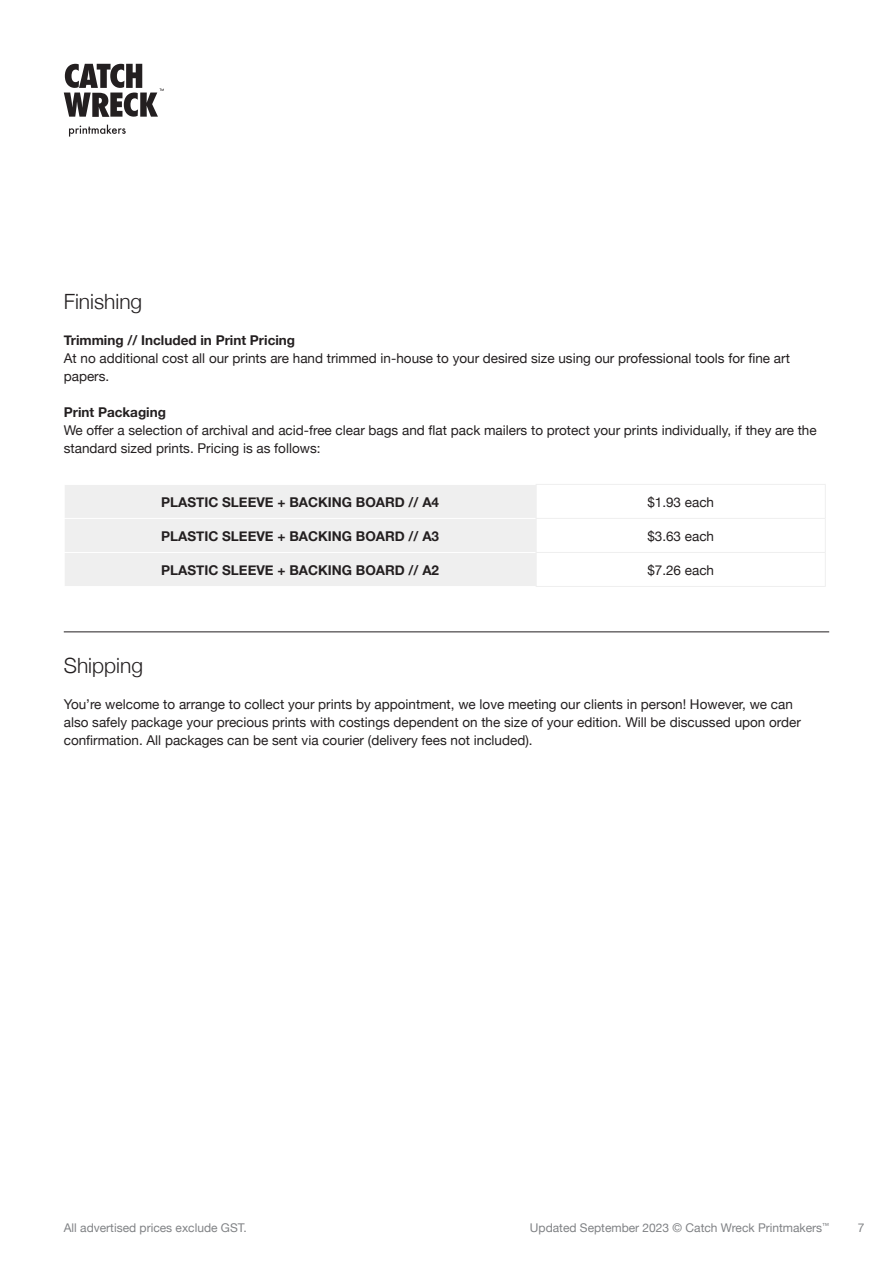
<style>
.page{position:relative;width:893px;height:1263px;background:#fff}
.page>*{position:absolute;margin:0;border:0;box-sizing:border-box;transform-origin:0 0}
.t1{font:300 21px "Helvetica Neue";color:#231f20}
.t2{font:13.5px/18px "Helvetica Neue";color:#231f20}
.t3{font:700 13.5px "Helvetica Neue";color:#231f20}
.t4{font:12px "Helvetica Neue";color:#808285}
</style>
<div class="page">
<svg style="left:69px;top:125px;width:57px;height:12px"></svg>
<svg style="left:64px;top:64px;width:100px;height:53px"></svg>
<hr style="left:64px;top:631px;width:765px;height:1px;background:#231f20">
<div style="left:65px;top:485px;width:471px;height:101px;background:#efefef"></div>
<hr style="left:64px;top:518px;width:472px;height:1px;background:#fff">
<hr style="left:64px;top:552px;width:472px;height:1px;background:#fff">
<hr style="left:536px;top:484px;width:290px;height:1px;background:#efefef">
<hr style="left:536px;top:485px;width:1px;height:33px;background:#efefef">
<hr style="left:825px;top:485px;width:1px;height:33px;background:#efefef">
<hr style="left:536px;top:518px;width:290px;height:1px;background:#efefef">
<hr style="left:536px;top:519px;width:1px;height:33px;background:#efefef">
<hr style="left:825px;top:519px;width:1px;height:33px;background:#efefef">
<hr style="left:536px;top:552px;width:290px;height:1px;background:#efefef">
<hr style="left:536px;top:553px;width:1px;height:33px;background:#efefef">
<hr style="left:825px;top:553px;width:1px;height:33px;background:#efefef">
<hr style="left:536px;top:586px;width:290px;height:1px;background:#efefef">
<h1 class="t1" style="left:64px;top:285px;width:80px">Finishing</h1>
<p class="t3" style="left:64px;top:330px;width:233px">Trimming // Included in Print Pricing</p>
<p class="t2" style="left:64px;top:350px;width:728px">At no additional cost all our prints are hand trimmed in-house to your desired size using our professional tools for fine art papers.</p>
<p class="t3" style="left:64px;top:402px;width:104px">Print Packaging</p>
<p class="t2" style="left:64px;top:422px;width:754px">We offer a selection of archival and acid-free clear bags and flat pack mailers to protect your prints individually, if they are the standard sized prints. Pricing is as follows:</p>
<p class="t3" style="left:161px;top:491px;width:279px">PLASTIC SLEEVE + BACKING BOARD // A4</p>
<p class="t2" style="left:647px;top:494px;width:68px">$1.93 each</p>
<p class="t3" style="left:161px;top:525px;width:279px">PLASTIC SLEEVE + BACKING BOARD // A3</p>
<p class="t2" style="left:647px;top:528px;width:68px">$3.63 each</p>
<p class="t3" style="left:161px;top:559px;width:279px">PLASTIC SLEEVE + BACKING BOARD // A2</p>
<p class="t2" style="left:647px;top:562px;width:68px">$7.26 each</p>
<h1 class="t1" style="left:64px;top:649px;width:81px">Shipping</h1>
<p class="t2" style="left:64px;top:696px;width:739px">You’re welcome to arrange to collect your prints by appointment, we love meeting our clients in person! However, we can also safely package your precious prints with costings dependent on the size of your edition. Will be discussed upon order confirmation. All packages can be sent via courier (delivery fees not included).</p>
<p class="t4" style="left:64px;top:1219px;width:184px">All advertised prices exclude GST.</p>
<p class="t4" style="left:530px;top:1219px;width:301px">Updated September 2023 © Catch Wreck Printmakers<sup>™</sup></p>
<p class="t4" style="left:858px;top:1219px;width:8px">7</p>
</div>
